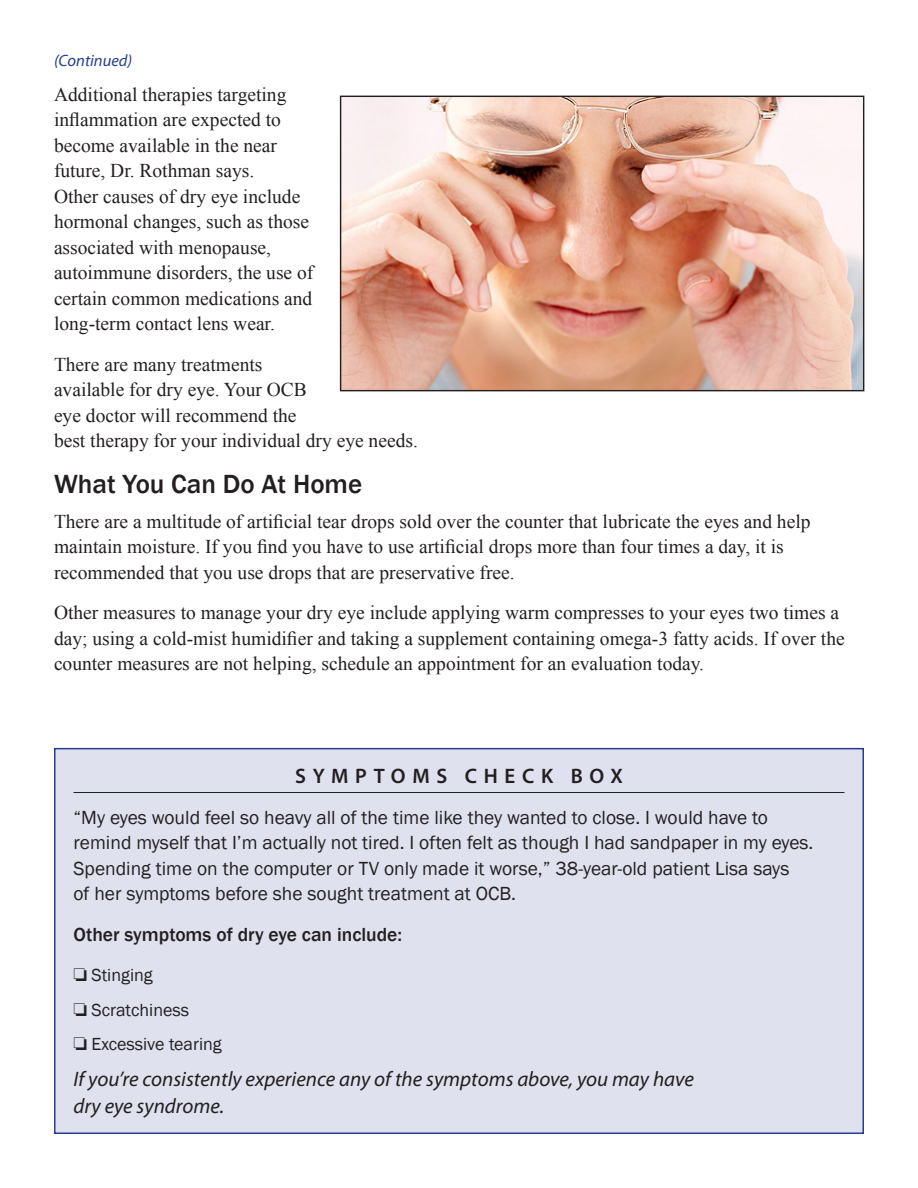
<style>
.page{position:relative;width:918px;height:1188px;background:#fff}
.page>*{position:absolute;margin:0;border:0;box-sizing:border-box;transform-origin:0 0}
.sidebar_head{font:500 27px "Franklin Gothic";color:#231f20}
.italic_paragraph{font:italic 21px/27px "Myriad Pro";color:#231f20}
.kicker_head{font:600 21px "Myriad Pro";letter-spacing:.32em;color:#231f20}
.body_text{font:19.5px/25.5px "Times New Roman";color:#231f20}
.sidebar_text{font:19.5px/25.5px "Franklin Gothic";color:#231f20}
.sidebar_text-2{font:500 19.5px "Franklin Gothic";color:#231f20}
.box_bullets{font:18px "Franklin Gothic";color:#231f20}
.continued{font:italic 16.5px "Myriad Pro";color:#253f8e}
</style>
<div class="page">
<div style="left:55px;top:749px;width:808px;height:384px;background:#e0e1ee"></div>
<hr style="left:74px;top:792px;width:770px;height:1px;background:#231f20">
<div style="left:54px;top:748px;width:810px;height:386px;border:2px solid #253f8e"></div>
<img style="left:342px;top:98px;width:520px;height:291px">
<div style="left:340px;top:96px;width:524px;height:295px;border:1px solid #231f20"></div>
<p class="continued" style="left:54px;top:51px;width:80px">(Continued)</p>
<p class="body_text" style="left:54px;top:81px;width:261px">Additional therapies targeting inflammation are expected to become available in the near future, Dr. Rothman says.<br>Other causes of dry eye include hormonal changes, such as those associated with menopause, autoimmune disorders, the use of certain common medications and long-term contact lens wear.</p>
<p class="body_text" style="left:54px;top:351px;width:365px">There are many treatments<br>available for dry eye. Your OCB<br>eye doctor will recommend the<br>best therapy for your individual dry eye needs.</p>
<p class="sidebar_head" style="left:54px;top:468px;width:310px">What You Can Do At Home</p>
<p class="body_text" style="left:54px;top:508px;width:758px">There are a multitude of artificial tear drops sold over the counter that lubricate the eyes and help maintain moisture. If you find you have to use artificial drops more than four times a day, it is recommended that you use drops that are preservative free.</p>
<p class="body_text" style="left:54px;top:600px;width:792px">Other measures to manage your dry eye include applying warm compresses to your eyes two times a day; using a cold-mist humidifier and taking a supplement containing omega-3 fatty acids. If over the counter measures are not helping, schedule an appointment for an evaluation today.</p>
<p class="kicker_head" style="left:295px;top:763px;width:329px">SYMPTOMS CHECK BOX</p>
<p class="sidebar_text" style="left:74px;top:805px;width:741px">“My eyes would feel so heavy all of the time like they wanted to close. I would have to remind myself that I’m actually not tired. I often felt as though I had sandpaper in my eyes.<br>Spending time on the computer or TV only made it worse,” 38-year-old patient Lisa says<br>of her symptoms before she sought treatment at OCB.</p>
<p class="sidebar_text-2" style="left:74px;top:922px;width:330px">Other symptoms of dry eye can include:</p>
<p class="box_bullets" style="left:74px;top:964px;width:81px">□ Stinging</p>
<p class="box_bullets" style="left:74px;top:998px;width:117px">□ Scratchiness</p>
<p class="box_bullets" style="left:74px;top:1033px;width:150px">□ Excessive tearing</p>
<p class="italic_paragraph" style="left:74px;top:1065px;width:622px">If you’re consistently experience any of the symptoms above, you may have dry eye syndrome.</p>
</div>
